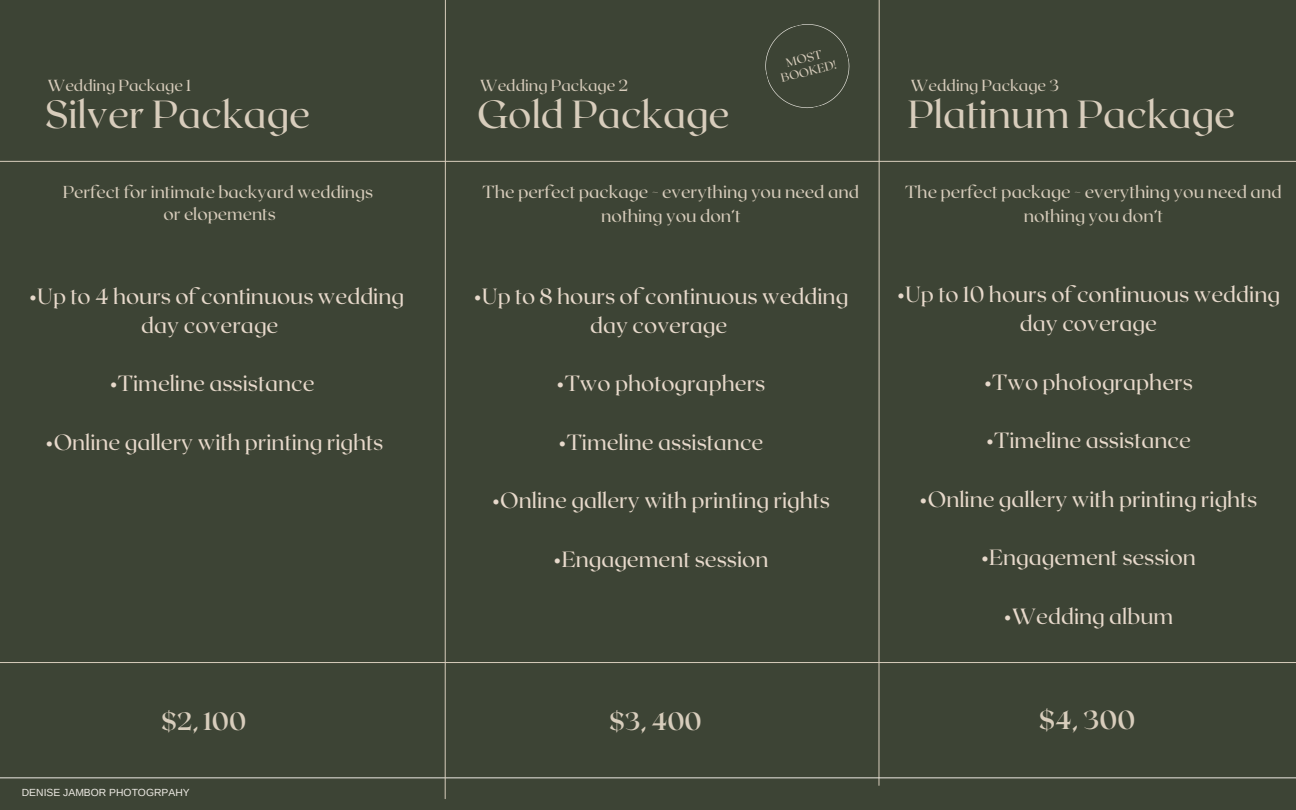
<style>
.page{position:relative;width:1296px;height:810px;background:#3d4435}
.page>*{position:absolute;margin:0;border:0;box-sizing:border-box;transform-origin:0 0}
.t1{font:39.1px "Roxborough CF";color:#d8cdbc}
.t2{font:700 26px "Roxborough CF";color:#d8cdbc}
.t3{font:700 25px "Roxborough CF";color:#d8cdbc}
.t4{font:22px/29.2px "Roxborough CF";color:#e7d9cb;text-align:center}
.t5{font:17.5px/23.3px "Roxborough CF";color:#d8cdbc;text-align:center}
.t6{font:17.3px "Roxborough CF";color:#d8cdbc}
.t7{font:16px "Roxborough CF";color:#d8cdbc}
.t8{font:12px "Roxborough CF";color:#d8cdbc}
.t9{font:10.4px "Arimo";color:#edeae3}
</style>
<div class="page">
<svg style="left:878px;top:0;width:2px;height:786px;background:#8a8878"></svg>
<hr style="left:0;top:662px;width:1296px;height:1px;background:#d8cdbc">
<hr style="left:0;top:161px;width:1296px;height:1px;background:#d8cdbc">
<hr style="left:0;top:777px;width:1296px;height:1px;background:#edeae3">
<svg style="left:765px;top:24px;width:85px;height:84px"></svg>
<svg style="left:444px;top:0;width:2px;height:799px;background:#8a8878"></svg>
<p class="t7" style="left:48px;top:75px;width:145px">Wedding Package 1</p>
<p class="t7" style="left:480px;top:75px;width:150px">Wedding Package 2</p>
<p class="t8" style="left:785px;top:55px;width:38px;rotate:-14deg">MOST</p>
<p class="t8" style="left:779px;top:71px;width:58px;rotate:-14deg">BOOKED!</p>
<p class="t7" style="left:911px;top:75px;width:150px">Wedding Package 3</p>
<p class="t1" style="left:45px;top:89px;width:267px">Silver Package</p>
<p class="t1" style="left:477px;top:89px;width:254px">Gold Package</p>
<p class="t1" style="left:908px;top:89px;width:329px">Platinum Package</p>
<p class="t6" style="left:63px;top:181px;width:312px">Perfect for intimate backyard weddings</p>
<p class="t6" style="left:164px;top:203px;width:114px">or elopements</p>
<p class="t5" style="left:483px;top:180px;width:378px">The perfect package ~ everything you need and nothing you don’t</p>
<p class="t5" style="left:905px;top:180px;width:378px">The perfect package ~ everything you need and nothing you don’t</p>
<p class="t4" style="left:29px;top:280px;width:377px">•Up to 4 hours of continuous wedding day coverage</p>
<p class="t4" style="left:109px;top:368px;width:207px">•Timeline assistance</p>
<p class="t4" style="left:45px;top:426px;width:340px">•Online gallery with printing rights</p>
<p class="t4" style="left:473px;top:280px;width:376px">•Up to 8 hours of continuous wedding day coverage</p>
<p class="t4" style="left:556px;top:368px;width:211px">•Two photographers</p>
<p class="t4" style="left:558px;top:426px;width:207px">•Timeline assistance</p>
<p class="t4" style="left:897px;top:279px;width:385px">•Up to 10 hours of continuous wedding day coverage</p>
<p class="t4" style="left:984px;top:367px;width:211px">•Two photographers</p>
<p class="t4" style="left:986px;top:425px;width:207px">•Timeline assistance</p>
<p class="t4" style="left:492px;top:485px;width:340px">•Online gallery with printing rights</p>
<p class="t4" style="left:553px;top:543px;width:217px">•Engagement session</p>
<p class="t4" style="left:919px;top:484px;width:340px">•Online gallery with printing rights</p>
<p class="t4" style="left:981px;top:542px;width:217px">•Engagement session</p>
<p class="t4" style="left:1003px;top:601px;width:171px">•Wedding album</p>
<p class="t3" style="left:161px;top:705px;width:87px">$2, 100</p>
<p class="t3" style="left:609px;top:705px;width:94px">$3, 400</p>
<p class="t2" style="left:1039px;top:703px;width:98px">$4, 300</p>
<p class="t9" style="left:22px;top:787px;width:169px">DENISE JAMBOR PHOTOGRPAHY</p>
</div>
